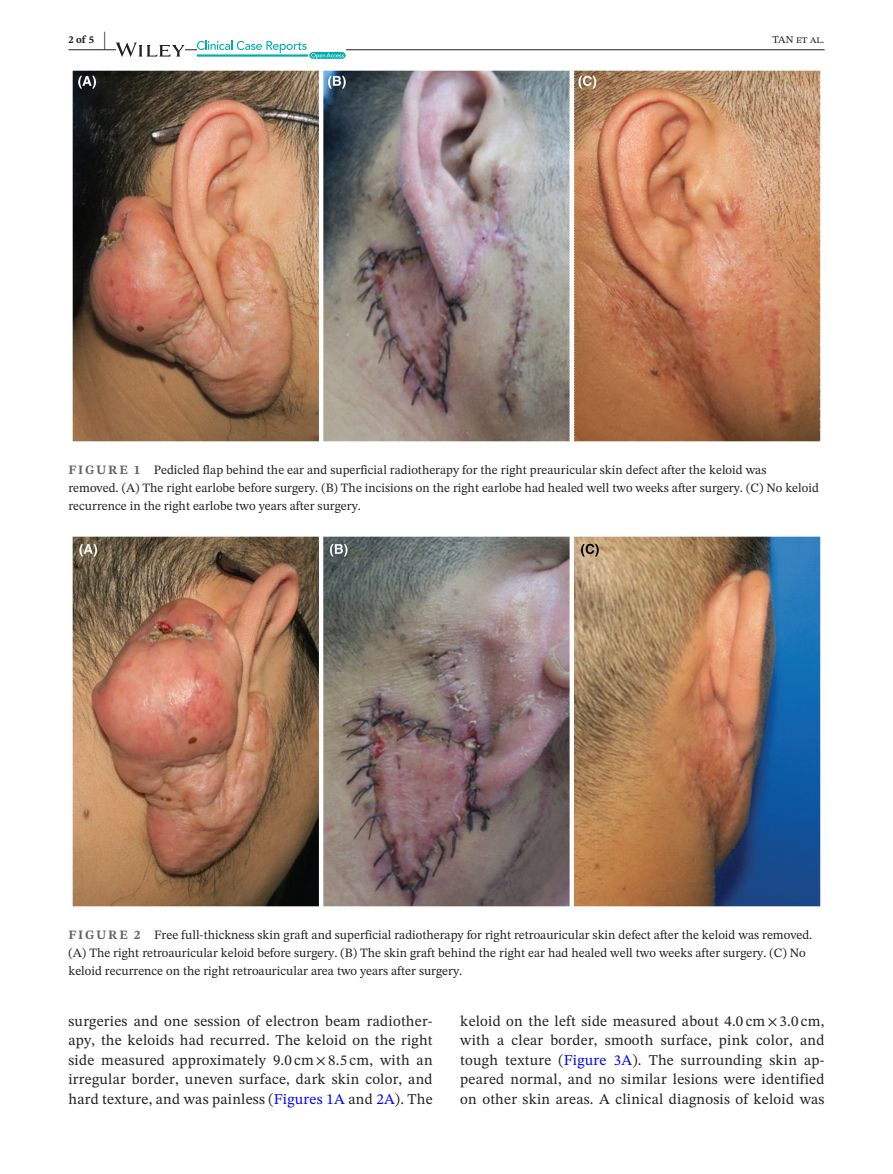
<style>
.page{position:relative;width:893px;height:1174px;background:#fff}
.page>*{position:absolute;margin:0;border:0;box-sizing:border-box;transform-origin:0 0}
.t1{font:15px/19.5px "STIX Two Text";letter-spacing:.015em;color:#231f20;text-align:justify}
.t2{font:12.75px/18px "STIX Two Text";color:#231f20}
.t3{font:10.5px "STIX Two Text";color:#231f20}
.t4{font:700 10.5px "STIX Two Text";color:#231f20}
.s1{font-size:21px}
.s2{font-weight:700;color:#636366}
.s3{font-family:"STIX"}
.s4{color:#00f}
</style>
<div class="page">
<hr style="left:68px;top:49px;width:756px;height:1px;background:#231f20">
<svg style="left:116px;top:43px;width:69px;height:14px"></svg>
<svg style="left:197px;top:41px;width:149px;height:18px"></svg>
<img style="left:72px;top:71px;width:749px;height:370px">
<img style="left:72px;top:536px;width:749px;height:370px">
<p class="t4" style="left:68px;top:32px;width:39px">2 of 5 <span class="s1">|</span></p>
<p class="t3" style="left:773px;top:32px;width:53px">TAN et al.</p>
<p class="t2" style="left:68px;top:461px;width:752px"><span class="s2">FIGURE 1</span> Pedicled flap behind the ear and superficial radiotherapy for the right preauricular skin defect after the keloid was removed. (A) The right earlobe before surgery. (B) The incisions on the right earlobe had healed well two weeks after surgery. (C) No keloid recurrence in the right earlobe two years after surgery.</p>
<p class="t2" style="left:68px;top:925px;width:745px"><span class="s2">FIGURE 2</span> Free full-thickness skin graft and superficial radiotherapy for right retroauricular skin defect after the keloid was removed. (A) The right retroauricular keloid before surgery. (B) The skin graft behind the right ear had healed well two weeks after surgery. (C) No keloid recurrence on the right retroauricular area two years after surgery.</p>
<p class="t1" style="left:68px;top:1011px;width:366px">surgeries and one session of electron beam radiother&shy;apy, the keloids had recurred. The keloid on the right side measured approximately 9.0 cm <span class="s3">×</span>8.5 cm, with an irregular border, uneven surface, dark skin color, and hard texture, and was painless (<span class="s4">Figures 1A</span> and <span class="s4">2A</span>). The</p>
<p class="t1" style="left:460px;top:1011px;width:366px">keloid on the left side measured about 4.0 cm <span class="s3">×</span>3.0 cm, with a clear border, smooth surface, pink color, and tough texture (<span class="s4">Figure 3A</span>). The surrounding skin ap&shy;peared normal, and no similar lesions were identified on other skin areas. A clinical diagnosis of keloid was</p>
</div>
